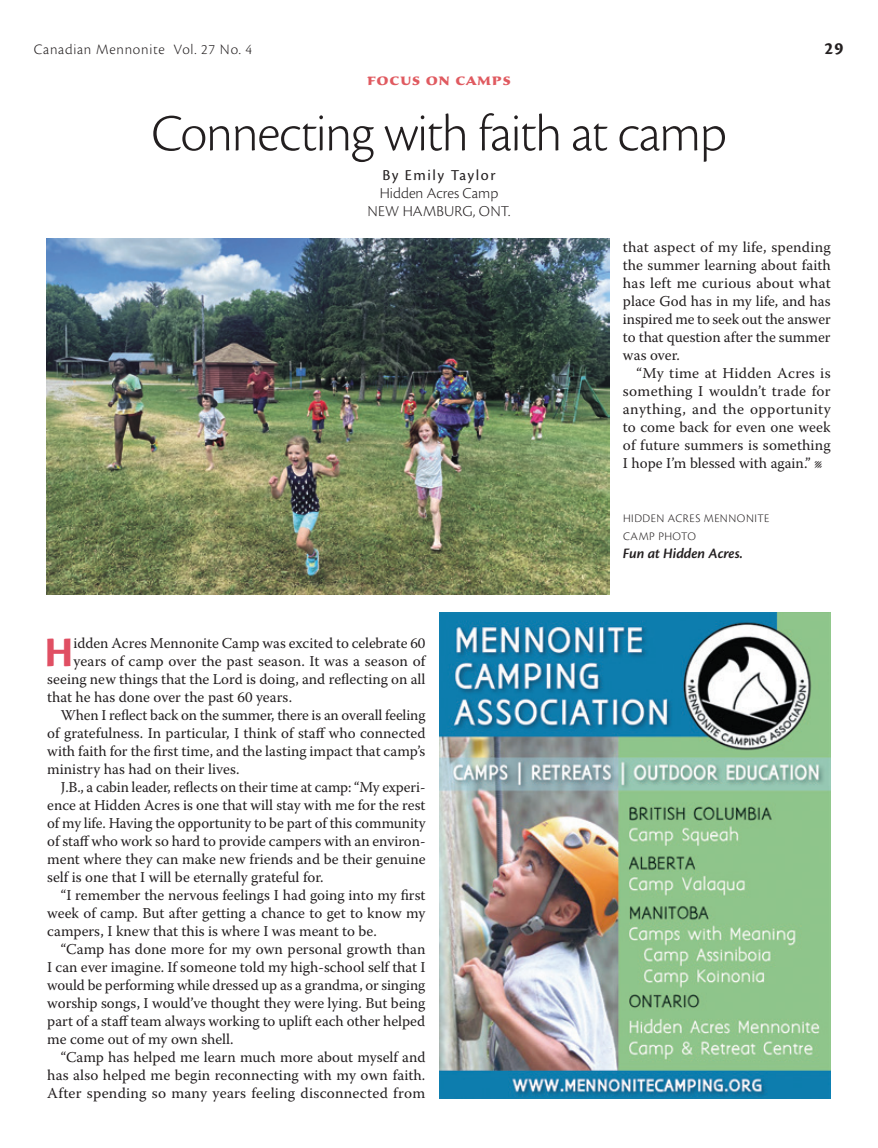
<style>
.page{position:relative;width:878px;height:1148px;background:#fff}
.page>*{position:absolute;margin:0;border:0;box-sizing:border-box;transform-origin:0 0}
.t1{font:300 54px "Cronos Pro";letter-spacing:-.025em;color:#231f20}
.t2{font:700 43.65px "Cronos Pro";color:#e04f63}
.t3{font:700 18px "Sava Pro";letter-spacing:.035em;color:#e05a60}
.t4{font:700 18px "Cronos Pro";color:#231f20}
.t5{font:300 15.75px/18px "Cronos Pro";letter-spacing:.005em;color:#231f20;text-align:center}
.t6{font:15.75px "Cronos Pro";letter-spacing:.09em;color:#231f20}
.t7{font:15px/18px "Warnock Pro";color:#231f20;text-align:justify}
.t8{font:300 15px "Cronos Pro";letter-spacing:.05em;color:#231f20}
.t9{font:italic 600 15px "Cronos Pro";letter-spacing:-.01em;color:#231f20}
.t10{font:300 12px/18px "Cronos Pro";letter-spacing:.045em;color:#231f20}
</style>
<div class="page">
<img style="left:46px;top:238px;width:563px;height:356px">
<img style="left:439px;top:612px;width:391px;height:486px">
<p class="t8" style="left:34px;top:41px;width:220px">Canadian Mennonite Vol. 27 No. 4</p>
<p class="t4" style="left:824px;top:38px;width:20px">29</p>
<p class="t3" style="left:367px;top:67px;width:145px">focus on camps</p>
<h1 class="t1" style="left:151px;top:102px;width:577px">Connecting with faith at camp</h1>
<p class="t6" style="left:382px;top:166px;width:115px">By Emily Taylor</p>
<p class="t5" style="left:367px;top:184px;width:144px">Hidden Acres Camp<br>NEW HAMBURG, ONT.</p>
<p class="t7" style="left:623px;top:238px;width:209px">that aspect of my life, spending the summer learning about faith has left me curious about what place God has in my life, and has inspired me to seek out the answer to that question after the summer was over.</p>
<p class="t7" style="left:623px;top:364px;width:209px;text-indent:14px">“My time at Hidden Acres is something I wouldn’t trade for anything, and the opportunity to come back for even one week of future summers is something I hope I’m blessed with again.” l</p>
<h2 class="t2" style="left:44px;top:627px;width:31px">H</h2>
<p class="t7" style="left:73px;top:634px;width:353px">idden Acres Mennonite Camp was excited to celebrate 60</p>
<p class="t7" style="left:73px;top:652px;width:353px">years of camp over the past season. It was a season of</p>
<p class="t7" style="left:47px;top:670px;width:379px">seeing new things that the Lord is doing, and reflecting on all</p>
<p class="t7" style="left:47px;top:688px;width:246px">that he has done over the past 60 years.</p>
<p class="t7" style="left:61px;top:706px;width:366px">When I reflect back on the summer, there is an overall feeling</p>
<p class="t7" style="left:47px;top:724px;width:380px">of gratefulness. In particular, I think of staff who connected</p>
<p class="t7" style="left:47px;top:742px;width:379px">with faith for the first time, and the lasting impact that camp’s</p>
<p class="t7" style="left:47px;top:760px;width:194px">ministry has had on their lives.</p>
<p class="t7" style="left:61px;top:778px;width:366px">J.B., a cabin leader, reflects on their time at camp: “My experi-</p>
<p class="t7" style="left:47px;top:796px;width:380px">ence at Hidden Acres is one that will stay with me for the rest</p>
<p class="t7" style="left:47px;top:814px;width:380px">of my life. Having the opportunity to be part of this community</p>
<p class="t7" style="left:47px;top:832px;width:380px">of staff who work so hard to provide campers with an environ-</p>
<p class="t7" style="left:47px;top:850px;width:380px">ment where they can make new friends and be their genuine</p>
<p class="t7" style="left:47px;top:868px;width:278px">self is one that I will be eternally grateful for.</p>
<p class="t7" style="left:61px;top:886px;width:366px">“I remember the nervous feelings I had going into my first</p>
<p class="t7" style="left:47px;top:904px;width:379px">week of camp. But after getting a chance to get to know my</p>
<p class="t7" style="left:47px;top:922px;width:331px">campers, I knew that this is where I was meant to be.</p>
<p class="t7" style="left:61px;top:940px;width:366px">“Camp has done more for my own personal growth than</p>
<p class="t7" style="left:47px;top:958px;width:379px">I can ever imagine. If someone told my high-school self that I</p>
<p class="t7" style="left:47px;top:976px;width:379px">would be performing while dressed up as a grandma, or singing</p>
<p class="t7" style="left:47px;top:994px;width:379px">worship songs, I would’ve thought they were lying. But being</p>
<p class="t7" style="left:47px;top:1012px;width:379px">part of a staff team always working to uplift each other helped</p>
<p class="t7" style="left:47px;top:1030px;width:188px">me come out of my own shell.</p>
<p class="t7" style="left:61px;top:1048px;width:366px">“Camp has helped me learn much more about myself and</p>
<p class="t7" style="left:47px;top:1066px;width:379px">has also helped me begin reconnecting with my own faith.</p>
<p class="t7" style="left:47px;top:1084px;width:379px">After spending so many years feeling disconnected from</p>
<p class="t10" style="left:623px;top:509px;width:148px">HIDDEN ACRES MENNONITE<br>CAMP PHOTO</p>
<p class="t9" style="left:623px;top:545px;width:121px">Fun at Hidden Acres.</p>
</div>
